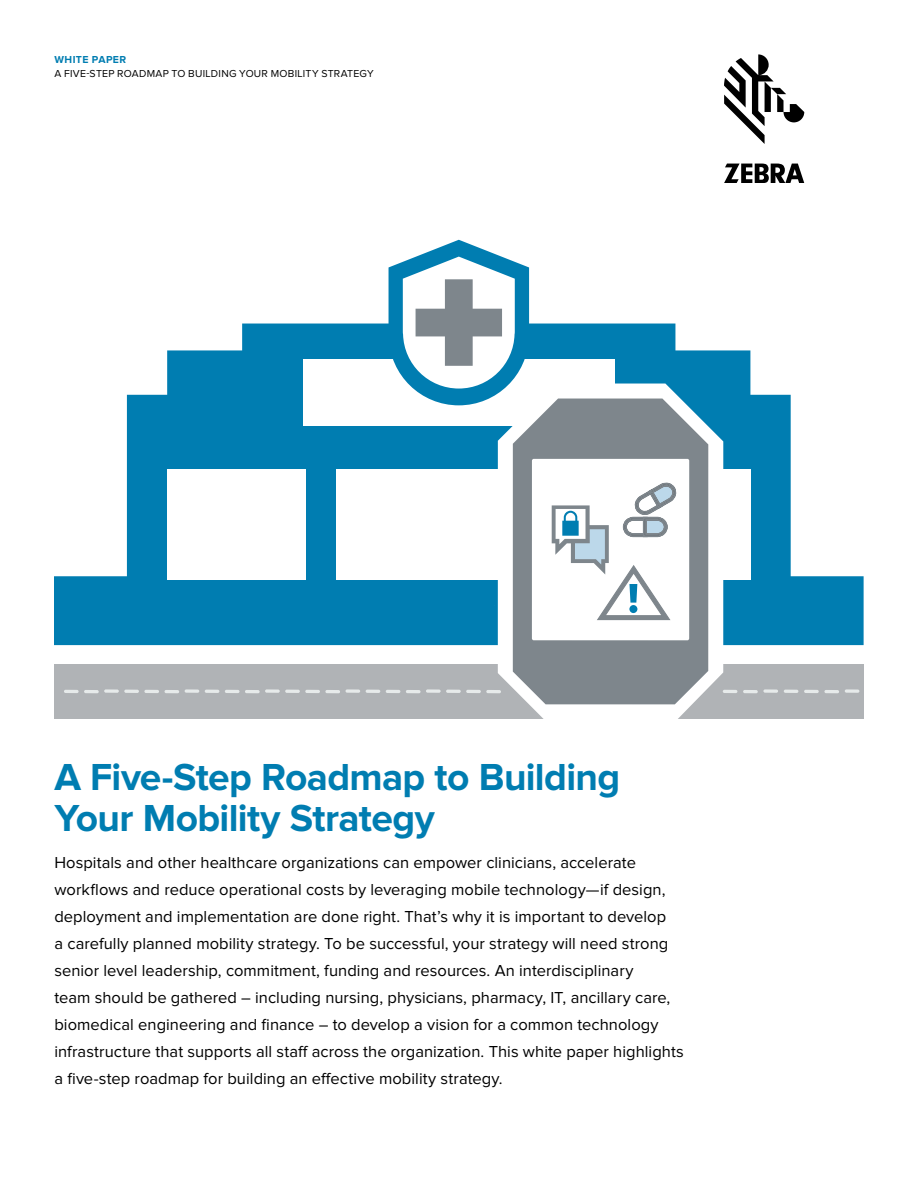
<style>
.page{position:relative;width:918px;height:1188px;background:#fff}
.page>*{position:absolute;margin:0;border:0;box-sizing:border-box;transform-origin:0 0}
.t1{font:700 39px/40.5px "Proxima Nova";letter-spacing:-.02em;color:#007db1}
.t2{font:16.5px/27px "Proxima Nova";letter-spacing:.005em;color:#000}
.t3{font:10.5px "Proxima Nova";letter-spacing:.025em;color:#000}
.t4{font:700 10.5px "Proxima Nova";letter-spacing:.04em;color:#007db1}
</style>
<div class="page">
<div style="left:54px;top:664px;width:810px;height:55px;background:#b0b3b6"></div>
<svg style="left:54px;top:324px;width:810px;height:321px;fill:#007db1"></svg>
<div style="left:167px;top:469px;width:138px;height:111px;background:#fff"></div>
<div style="left:612px;top:469px;width:139px;height:111px;background:#fff"></div>
<div style="left:336px;top:469px;width:245px;height:111px;background:#fff"></div>
<div style="left:303px;top:359px;width:311px;height:67px;background:#fff"></div>
<svg style="left:389px;top:240px;width:140px;height:165px"></svg>
<svg style="left:724px;top:54px;width:80px;height:90px"></svg>
<svg style="left:724px;top:164px;width:80px;height:19px"></svg>
<svg style="left:498px;top:384px;width:225px;height:335px"></svg>
<svg style="left:513px;top:399px;width:195px;height:305px;background:#879096"></svg>
<div style="left:532px;top:459px;width:157px;height:181px;background:#fff;border-radius:2px"></div>
<svg style="left:552px;top:483px;width:125px;height:138px"></svg>
<svg style="left:426px;top:689px;width:15px;height:4px"></svg>
<hr style="left:446px;top:690px;width:15px;height:3px;background:#e6eaea;border-radius:2px">
<hr style="left:466px;top:690px;width:15px;height:3px;background:#e6eaea;border-radius:2px">
<svg style="left:486px;top:690px;width:15px;height:3px"></svg>
<svg style="left:346px;top:689px;width:14px;height:4px"></svg>
<hr style="left:366px;top:690px;width:14px;height:3px;background:#e6eaea;border-radius:2px">
<hr style="left:386px;top:690px;width:14px;height:3px;background:#e6eaea;border-radius:2px">
<svg style="left:406px;top:690px;width:15px;height:3px"></svg>
<svg style="left:265px;top:689px;width:15px;height:4px"></svg>
<hr style="left:285px;top:690px;width:15px;height:3px;background:#e6eaea;border-radius:2px">
<hr style="left:305px;top:690px;width:15px;height:3px;background:#e6eaea;border-radius:2px">
<svg style="left:325px;top:690px;width:15px;height:3px"></svg>
<svg style="left:185px;top:689px;width:14px;height:4px"></svg>
<hr style="left:205px;top:690px;width:14px;height:3px;background:#e6eaea;border-radius:2px">
<hr style="left:225px;top:690px;width:15px;height:3px;background:#e6eaea;border-radius:2px">
<svg style="left:245px;top:690px;width:15px;height:3px"></svg>
<svg style="left:104px;top:689px;width:15px;height:4px"></svg>
<hr style="left:124px;top:690px;width:15px;height:3px;background:#e6eaea;border-radius:2px">
<hr style="left:144px;top:690px;width:15px;height:3px;background:#e6eaea;border-radius:2px">
<svg style="left:165px;top:690px;width:14px;height:3px"></svg>
<hr style="left:64px;top:690px;width:15px;height:3px;background:#e6eaea;border-radius:2px">
<svg style="left:84px;top:690px;width:15px;height:3px"></svg>
<svg style="left:845px;top:689px;width:14px;height:4px"></svg>
<svg style="left:763px;top:689px;width:15px;height:4px"></svg>
<hr style="left:784px;top:690px;width:14px;height:3px;background:#e6eaea;border-radius:2px">
<hr style="left:804px;top:690px;width:15px;height:3px;background:#e6eaea;border-radius:2px">
<svg style="left:824px;top:690px;width:15px;height:3px"></svg>
<hr style="left:723px;top:690px;width:14px;height:3px;background:#e6eaea;border-radius:2px">
<svg style="left:743px;top:690px;width:15px;height:3px"></svg>
<p class="t4" style="left:54px;top:53px;width:73px">WHITE PAPER</p>
<p class="t3" style="left:54px;top:69px;width:321px">A FIVE-STEP ROADMAP TO BUILDING YOUR MOBILITY STRATEGY</p>
<h1 class="t1" style="left:54px;top:758px;width:567px">A Five-Step Roadmap to Building<br>Your Mobility Strategy</h1>
<p class="t2" style="left:54px;top:850px;width:631px">Hospitals and other healthcare organizations can empower clinicians, accelerate workflows and reduce operational costs by leveraging mobile technology—if design, deployment and implementation are done right. That’s why it is important to develop<br>a carefully planned mobility strategy. To be successful, your strategy will need strong senior level leadership, commitment, funding and resources. An interdisciplinary<br>team should be gathered – including nursing, physicians, pharmacy, IT, ancillary care, biomedical engineering and finance – to develop a vision for a common technology infrastructure that supports all staff across the organization. This white paper highlights a five-step roadmap for building an effective mobility strategy.</p>
</div>
